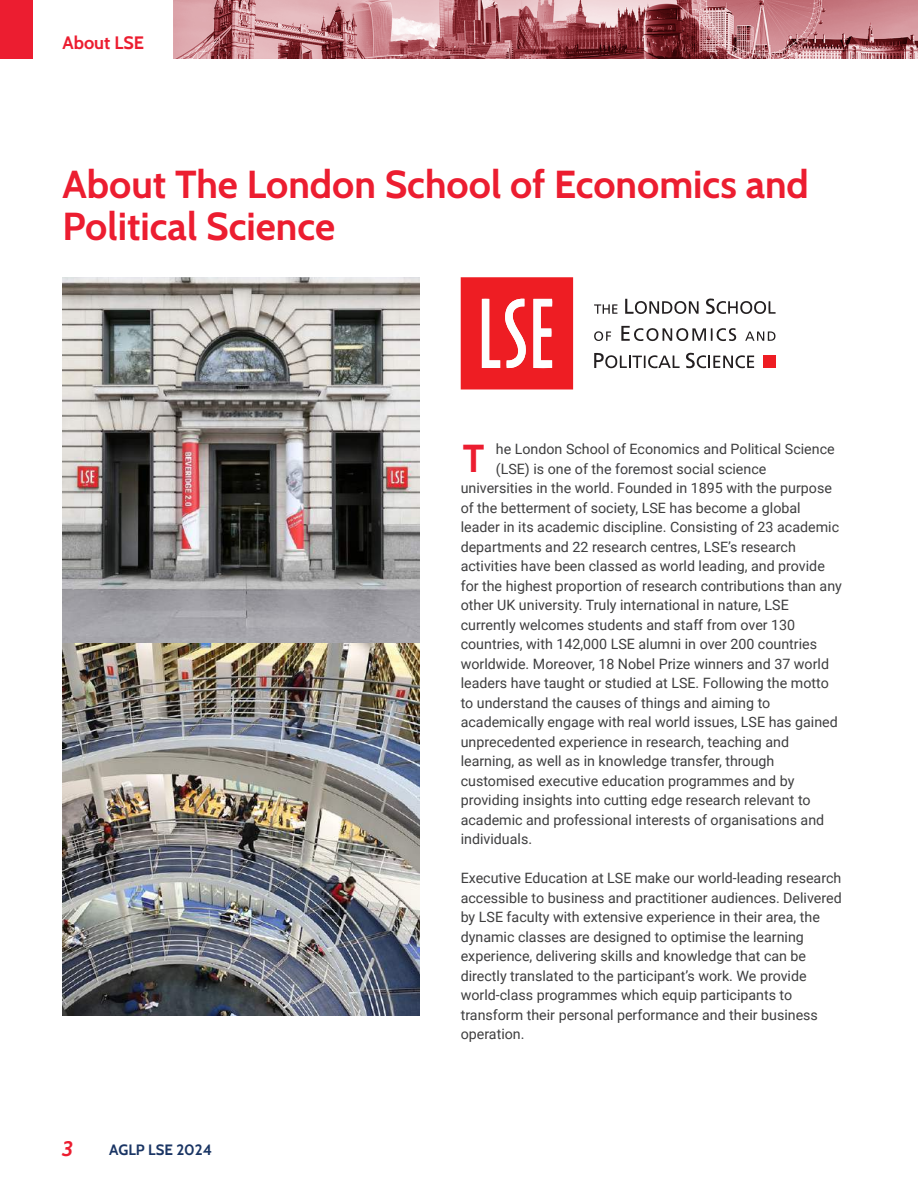
<style>
.page{position:relative;width:918px;height:1188px;background:#fff}
.page>*{position:absolute;margin:0;border:0;box-sizing:border-box;transform-origin:0 0}
.t1{font:39px/42px "Cabin";color:#ec1d30}
.t2{font:italic 21px "Cabin";color:#ec1d30}
.t3{font:18px "Cabin";color:#ec1d30}
.t4{font:15px "Cabin";color:#1a3564}
.t5{font:14.25px/19.5px "Roboto";color:#3e3e3f}
</style>
<div class="page">
<div style="left:0;top:0;width:32px;height:58px;background:#ec1d30"></div>
<img style="left:174px;top:0;width:744px;height:58px">
<div style="left:763px;top:356px;width:12px;height:12px;background:#ee1d23"></div>
<svg style="left:625px;top:299px;width:74px;height:15px"></svg>
<svg style="left:706px;top:298px;width:70px;height:16px"></svg>
<svg style="left:745px;top:331px;width:31px;height:10px"></svg>
<svg style="left:621px;top:326px;width:115px;height:15px"></svg>
<svg style="left:594px;top:331px;width:17px;height:10px"></svg>
<svg style="left:594px;top:353px;width:86px;height:15px"></svg>
<svg style="left:686px;top:353px;width:68px;height:15px"></svg>
<svg style="left:594px;top:304px;width:23px;height:10px"></svg>
<svg style="left:461px;top:277px;width:112px;height:112px"></svg>
<img style="left:62px;top:277px;width:357px;height:367px">
<img style="left:62px;top:644px;width:357px;height:371px">
<p class="t3" style="left:62px;top:29px;width:83px">About LSE</p>
<h1 class="t1" style="left:63px;top:160px;width:748px">About The London School of Economics and<br>Political Science</h1>
<h2 class="t2" style="left:63px;top:1132px;width:13px">3</h2>
<p class="t4" style="left:109px;top:1138px;width:104px">AGLP LSE 2024</p>
<p class="t5" style="left:496px;top:439px;width:340px">he London School of Economics and Political Science</p>
<p class="t5" style="left:496px;top:459px;width:272px">(LSE) is one of the foremost social science</p>
<p class="t5" style="left:461px;top:478px;width:373px">universities in the world. Founded in 1895 with the purpose</p>
<p class="t5" style="left:461px;top:498px;width:342px">of the betterment of society, LSE has become a global</p>
<p class="t5" style="left:461px;top:517px;width:380px">leader in its academic discipline. Consisting of 23 academic</p>
<p class="t5" style="left:461px;top:537px;width:337px">departments and 22 research centres, LSE’s research</p>
<p class="t5" style="left:461px;top:556px;width:366px">activities have been classed as world leading, and provide</p>
<p class="t5" style="left:461px;top:576px;width:383px">for the highest proportion of research contributions than any</p>
<p class="t5" style="left:461px;top:595px;width:330px">other UK university. Truly international in nature, LSE</p>
<p class="t5" style="left:461px;top:615px;width:336px">currently welcomes students and staff from over 130</p>
<p class="t5" style="left:461px;top:634px;width:358px">countries, with 142,000 LSE alumni in over 200 countries</p>
<p class="t5" style="left:461px;top:653px;width:370px">worldwide. Moreover, 18 Nobel Prize winners and 37 world</p>
<p class="t5" style="left:461px;top:673px;width:370px">leaders have taught or studied at LSE. Following the motto</p>
<p class="t5" style="left:461px;top:692px;width:311px">to understand the causes of things and aiming to</p>
<p class="t5" style="left:461px;top:712px;width:379px">academically engage with real world issues, LSE has gained</p>
<p class="t5" style="left:461px;top:731px;width:330px">unprecedented experience in research, teaching and</p>
<p class="t5" style="left:461px;top:751px;width:315px">learning, as well as in knowledge transfer, through</p>
<p class="t5" style="left:461px;top:770px;width:335px">customised executive education programmes and by</p>
<p class="t5" style="left:461px;top:790px;width:351px">providing insights into cutting edge research relevant to</p>
<p class="t5" style="left:461px;top:809px;width:365px">academic and professional interests of organisations and</p>
<p class="t5" style="left:461px;top:829px;width:73px">individuals.</p>
<p class="t5" style="left:461px;top:868px;width:383px">Executive Education at LSE make our world-leading research accessible to business and practitioner audiences. Delivered by LSE faculty with extensive experience in their area, the dynamic classes are designed to optimise the learning experience, delivering skills and knowledge that can be directly translated to the participant’s work. We provide world-class programmes which equip participants to transform their personal performance and their business operation.</p>
<h1 class="t1" style="left:463px;top:435px;width:23px">T</h1>
</div>
